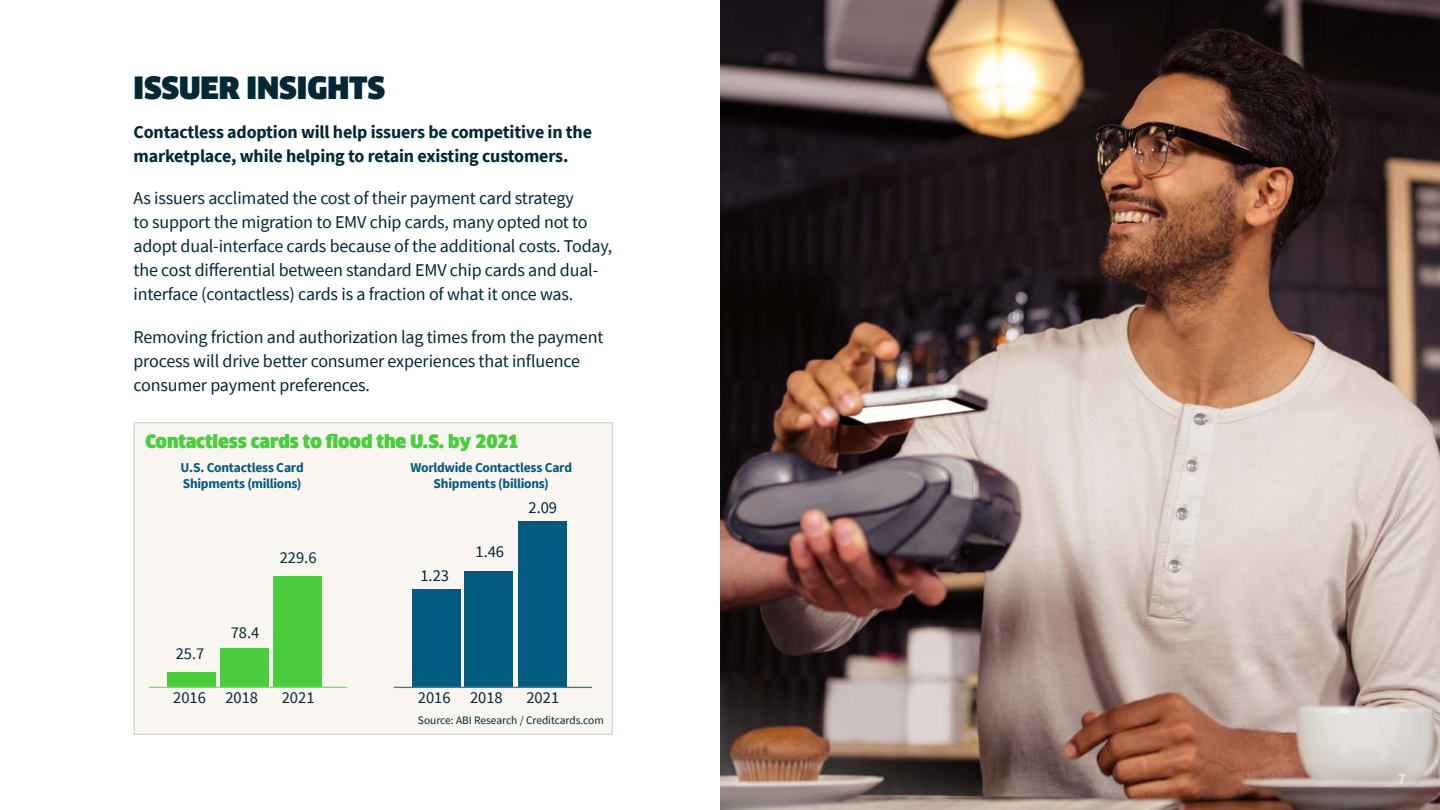
<style>
.page{position:relative;width:1440px;height:810px;background:#fff}
.page>*{position:absolute;margin:0;border:0;box-sizing:border-box;transform-origin:0 0}
.t1{font:900 30px "Clan Offc Pro";color:#012834}
.t2{font:18px/24px "Source Sans Pro";letter-spacing:-.01em;color:#012834}
.t3{font:700 18px/24px "Source Sans Pro";letter-spacing:-.01em;color:#012834}
.t4{font:900 18px "Clan Offc Pro";letter-spacing:-.005em;color:#4bcd3e}
.t5{font:16.5px "Source Sans Pro";color:#012834}
.t6{font:15px "Source Sans Pro";color:#fff}
.t7{font:700 13.5px/16.2px "Source Sans Pro";letter-spacing:-.02em;color:#015b7e}
.t8{font:11.4px "Source Sans Pro";color:#012834}
</style>
<div class="page">
<div style="left:133px;top:422px;width:480px;height:313px;background:#f9f5f1;border:1px solid #d6d3d4"></div>
<img style="left:720px;top:0;width:720px;height:810px">
<div style="left:167px;top:672px;width:49px;height:15px;background:#4bcd3e"></div>
<div style="left:412px;top:589px;width:48px;height:98px;background:#015b7e"></div>
<div style="left:220px;top:648px;width:48px;height:39px;background:#4bcd3e"></div>
<div style="left:465px;top:571px;width:48px;height:116px;background:#015b7e"></div>
<div style="left:273px;top:576px;width:49px;height:111px;background:#4bcd3e"></div>
<div style="left:518px;top:521px;width:49px;height:166px;background:#015b7e"></div>
<hr style="left:149px;top:687px;width:198px;height:1px;background:#81dc78">
<hr style="left:394px;top:687px;width:198px;height:1px;background:#437b91">
<h1 class="t1" style="left:134px;top:70px;width:253px">ISSUER INSIGHTS</h1>
<p class="t3" style="left:134px;top:119px;width:460px">Contactless adoption will help issuers be competitive in the marketplace, while helping to retain existing customers.</p>
<p class="t2" style="left:134px;top:186px;width:480px">As issuers acclimated the cost of their payment card strategy<br>to support the migration to EMV chip cards, many opted not to adopt dual-interface cards because of the additional costs. Today, the cost differential between standard EMV chip cards and dual&shy;interface (contactless) cards is a fraction of what it once was.</p>
<p class="t2" style="left:134px;top:325px;width:471px">Removing friction and authorization lag times from the payment process will drive better consumer experiences that influence consumer payment preferences.</p>
<p class="t4" style="left:145px;top:431px;width:375px">Contactless cards to flood the U.S. by 2021</p>
<p class="t7" style="left:181px;top:459px;width:125px">U.S. Contactless Card<br>Shipments (millions)</p>
<p class="t7" style="left:410px;top:459px;width:163px;text-align:center">Worldwide Contactless Card<br>Shipments (billions)</p>
<p class="t5" style="left:176px;top:643px;width:30px">25.7</p>
<p class="t5" style="left:280px;top:547px;width:38px">229.6</p>
<p class="t5" style="left:231px;top:622px;width:30px">78.4</p>
<p class="t5" style="left:420px;top:565px;width:30px">1.23</p>
<p class="t5" style="left:475px;top:541px;width:30px">1.46</p>
<p class="t5" style="left:528px;top:497px;width:30px">2.09</p>
<p class="t5" style="left:173px;top:687px;width:34px">2016</p>
<p class="t5" style="left:418px;top:687px;width:34px">2016</p>
<p class="t5" style="left:225px;top:687px;width:34px">2018</p>
<p class="t5" style="left:282px;top:687px;width:34px">2021</p>
<p class="t5" style="left:470px;top:687px;width:34px">2018</p>
<p class="t5" style="left:526px;top:687px;width:34px">2021</p>
<p class="t8" style="left:418px;top:713px;width:187px">Source: ABI Research / Creditcards.com</p>
<p class="t6" style="left:1398px;top:770px;width:9px">7</p>
</div>
